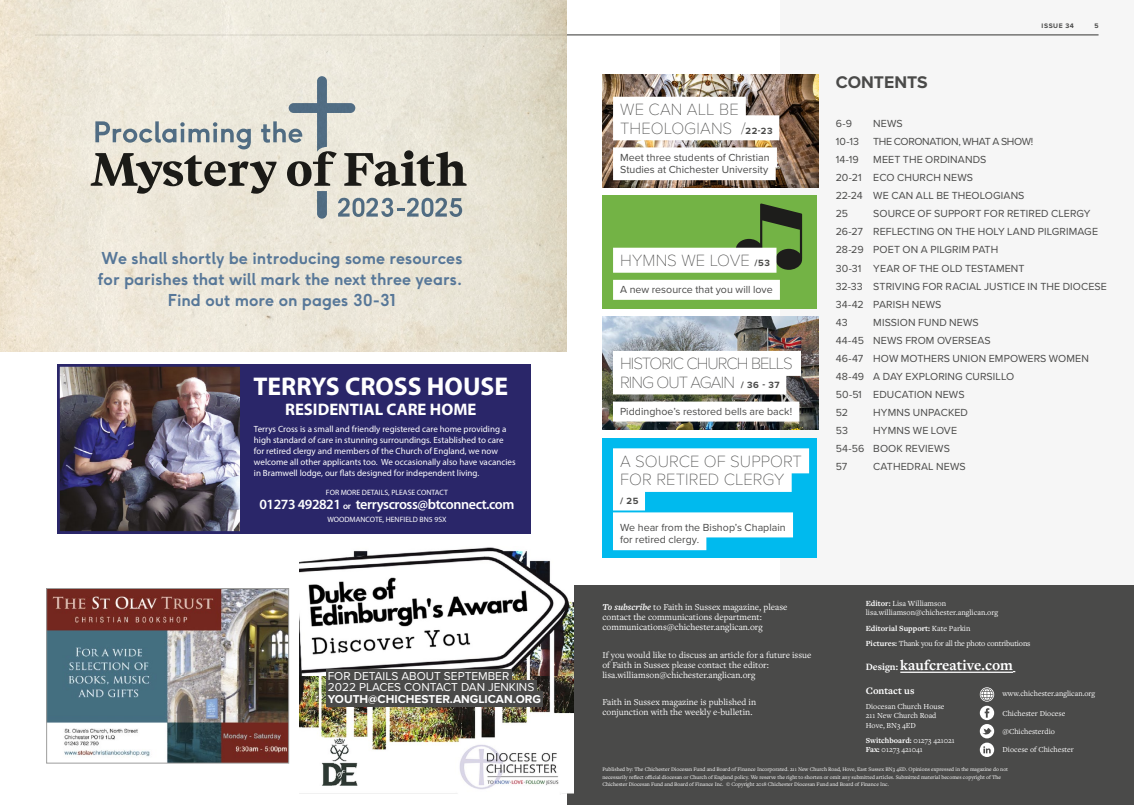
<style>
.page{position:relative;width:1134px;height:805px;background:#fff}
.page>*{position:absolute;margin:0;border:0;box-sizing:border-box;transform-origin:0 0}
.t1{font:700 25.75px "Myriad Pro";color:#fff}
.t2{font:700 17.5px "Proxima Nova";color:#4a4a49}
.t3{font:100 16.88px/18.5px "Proxima Nova T";letter-spacing:-.005em;color:#4a4a49}
.t4{font:100 16.88px/18.5px "Proxima Nova T";letter-spacing:-.06em;color:#4a4a49}
.t5{font:700 16.75px "Myriad Pro";color:#fff}
.t6{font:700 16.25px/20.9px "F37 Ginger";color:#577798;text-align:center}
.t7{font:700 15px "Freight Text Pro";color:#fff}
.t8{font:600 14.12px "Myriad Pro";letter-spacing:-.03em;color:#fff}
.t9{font:11.88px/11.4px "Proxima Nova";color:#fff}
.t10{font:700 11.88px "Proxima Nova";color:#fff}
.t11{font:10.62px/18.1px "Proxima Nova";letter-spacing:.005em;color:#4a4a49}
.t12{font:10.62px "Proxima Nova";letter-spacing:-.03em;color:#4a4a49}
.t13{font:700 10.25px "Freight Text Pro";color:#fff}
.t14{font:9.38px/10px "Freight Text Pro";color:#fff}
.t15{font:700 9.38px "Proxima Nova";color:#4a4a49}
.t16{font:9px/10.8px "Myriad Pro";color:#fff}
.t17{font:8.12px/15.5px "Freight Text Pro";letter-spacing:-.02em;color:#fff}
.t18{font:8.12px/9.1px "Freight Text Pro";color:#fff}
.t19{font:8px/9.1px "Freight Text Pro";color:#fff}
.t20{font:7.75px "Myriad Pro";color:#fff}
.t21{font:700 6.75px "Proxima Nova";letter-spacing:.085em;color:#4a4a49}
.t22{font:5.62px/7.5px "Freight Text Pro";color:#fff}
.s1{font-size:9px}
.s2{font-family:"Proxima Nova";font-weight:700;font-size:9.38px}
.s3{font-weight:700;font-style:italic}
.s4{font-weight:700}
.s5{font-size:10px}
</style>
<div class="page">
<div style="left:780px;top:0;width:354px;height:804px;background:#f6f6f6"></div>
<img style="left:602px;top:74px;width:216px;height:113px">
<img style="left:602px;top:316px;width:216px;height:113px">
<div style="left:602px;top:438px;width:215px;height:119px;background:#00baee"></div>
<div style="left:567px;top:585px;width:567px;height:219px;background:#4a4a49"></div>
<hr style="left:900px;top:671px;width:113px;height:1px;background:#fff">
<svg style="left:980px;top:687px;width:14px;height:69px"></svg>
<div style="left:602px;top:195px;width:215px;height:113px;background:#73b345"></div>
<svg style="left:736px;top:203px;width:66px;height:67px"></svg>
<hr style="left:567px;top:34px;width:531px;height:1px;background:#4a4a49">
<div style="left:613px;top:248px;width:163px;height:25px;background:#fff"></div>
<div style="left:613px;top:280px;width:167px;height:20px;background:#fff"></div>
<div style="left:613px;top:351px;width:188px;height:25px;background:#fff"></div>
<div style="left:613px;top:369px;width:173px;height:25px;background:#fff"></div>
<div style="left:613px;top:401px;width:186px;height:20px;background:#fff"></div>
<div style="left:613px;top:448px;width:196px;height:25px;background:#fff"></div>
<div style="left:613px;top:467px;width:179px;height:25px;background:#fff"></div>
<div style="left:613px;top:485px;width:32px;height:25px;background:#fff"></div>
<div style="left:613px;top:512px;width:180px;height:25px;background:#fff"></div>
<div style="left:613px;top:525px;width:93px;height:25px;background:#fff"></div>
<div style="left:613px;top:97px;width:133px;height:25px;background:#fff"></div>
<div style="left:613px;top:115px;width:166px;height:25px;background:#fff"></div>
<div style="left:613px;top:147px;width:164px;height:20px;background:#fff"></div>
<div style="left:613px;top:160px;width:163px;height:20px;background:#fff"></div>
<img style="left:57px;top:364px;width:474px;height:169px">
<img style="left:300px;top:675px;width:273px;height:119px">
<img style="left:48px;top:590px;width:239px;height:171px">
<div style="left:46px;top:588px;width:243px;height:175px;border:1px solid #9d9d9c"></div>
<img style="left:300px;top:547px;width:273px;height:128px">
<div style="left:326px;top:668px;width:185px;height:16px;background:#4a4a49"></div>
<div style="left:326px;top:680px;width:210px;height:15px;background:#4a4a49"></div>
<div style="left:326px;top:691px;width:217px;height:15px;background:#4a4a49"></div>
<img style="left:0;top:0;width:567px;height:351px">
<svg style="left:91px;top:76px;width:376px;height:142px;background:#cbcac0"></svg>
<h3 class="t6" style="left:98px;top:249px;width:366px">We shall shortly be introducing some resources for parishes that will mark the next three years.<br>Find out more on pages 30-31</h3>
<h1 class="t1" style="left:253px;top:370px;width:256px">TERRYS CROSS HOUSE</h1>
<h3 class="t5" style="left:285px;top:398px;width:193px">RESIDENTIAL CARE HOME</h3>
<p class="t16" style="left:254px;top:423px;width:263px">Terrys Cross is a small and friendly registered care home providing a high standard of care in stunning surroundings. Established to care for retired clergy and members of the Church of England, we now welcome all other applicants too. We occasionally also have vacancies in Bramwell lodge, our flats designed for independent living.</p>
<p class="t20" style="left:326px;top:487px;width:124px">FOR MORE DETAILS, PLEASE CONTACT</p>
<h3 class="t8" style="left:259px;top:495px;width:257px">01273 492821 <span class="s1">or</span> terryscross@btconnect.com</h3>
<p class="t20" style="left:327px;top:514px;width:121px">WOODMANCOTE, HENFIELD BN5 9SX</p>
<p class="t9" style="left:328px;top:669px;width:208px">FOR DETAILS ABOUT SEPTEMBER<br>2022 PLACES CONTACT DAN JENKINS</p>
<p class="t10" style="left:328px;top:689px;width:215px">YOUTH@CHICHESTER.ANGLICAN.ORG</p>
<h3 class="t3" style="left:620px;top:99px;width:154px">WE CAN ALL BE<br>THEOLOGIANS /<span class="s2">22-23</span></h3>
<p class="t11" style="left:620px;top:150px;width:151px;line-height:12.8px">Meet three students of Christian<br>Studies at Chichester University</p>
<h3 class="t3" style="left:620px;top:250px;width:151px">HYMNS WE LOVE <span class="s2">/53</span></h3>
<p class="t11" style="left:620px;top:280px;width:154px">A new resource that you will love</p>
<h3 class="t4" style="left:620px;top:353px;width:174px">HISTORIC CHURCH BELLS<br>RING OUT AGAIN <span class="s2">/ 36 - 37</span></h3>
<p class="t11" style="left:620px;top:401px;width:174px">Piddinghoe’s restored bells are back!</p>
<h3 class="t3" style="left:620px;top:450px;width:183px">A SOURCE OF SUPPORT<br>FOR RETIRED CLERGY</h3>
<p class="t15" style="left:620px;top:493px;width:20px">/ 25</p>
<p class="t11" style="left:620px;top:520px;width:167px;line-height:12.8px">We hear from the Bishop’s Chaplain for retired clergy.</p>
<p class="t14" style="left:602px;top:602px;width:186px"><span class="s3">To subscribe</span> to Faith in Sussex magazine, please contact the communications department: communications@chichester.anglican.org</p>
<p class="t14" style="left:602px;top:649px;width:210px">If you would like to discuss an article for a future issue of Faith in Sussex please contact the editor: lisa.williamson@chichester.anglican.org</p>
<p class="t14" style="left:602px;top:696px;width:155px">Faith in Sussex magazine is published in conjunction with the weekly e-bulletin.</p>
<p class="t21" style="left:1041px;top:21px;width:34px">ISSUE 34</p>
<p class="t21" style="left:1094px;top:21px;width:6px">5</p>
<h2 class="t2" style="left:836px;top:69px;width:93px">CONTENTS</h2>
<p class="t11" style="left:836px;top:114px;width:18px">6-9</p>
<p class="t11" style="left:873px;top:114px;width:31px">NEWS</p>
<p class="t11" style="left:836px;top:132px;width:25px">10-13</p>
<p class="t12" style="left:873px;top:133px;width:162px">THE CORONATION, WHAT A SHOW!</p>
<p class="t11" style="left:836px;top:150px;width:24px">14-19</p>
<p class="t11" style="left:836px;top:150px;width:190px;text-indent:37px">MEET THE ORDINANDS<br>20-21 ECO CHURCH NEWS<br>22-24 WE CAN ALL BE THEOLOGIANS<br>25</p>
<p class="t11" style="left:836px;top:204px;width:273px;text-indent:37px">SOURCE OF SUPPORT FOR RETIRED CLERGY<br>26-27 REFLECTING ON THE HOLY LAND PILGRIMAGE<br>28-29 POET ON A PILGRIM PATH<br>30-31 YEAR OF THE OLD TESTAMENT<br>32-33 STRIVING FOR RACIAL JUSTICE IN THE DIOCESE<br>34-42 PARISH NEWS<br>43</p>
<p class="t11" style="left:836px;top:312px;width:255px;text-indent:37px">MISSION FUND NEWS<br>44-45 NEWS FROM OVERSEAS<br>46-47 HOW MOTHERS UNION EMPOWERS WOMEN<br>48-49 A DAY EXPLORING CURSILLO<br>50-51 EDUCATION NEWS<br>52</p>
<p class="t11" style="left:873px;top:403px;width:96px">HYMNS UNPACKED</p>
<p class="t11" style="left:836px;top:421px;width:123px;text-indent:37px">HYMNS WE LOVE<br>54-56 BOOK REVIEWS<br>57</p>
<p class="t11" style="left:836px;top:421px;width:14px">53</p>
<p class="t11" style="left:873px;top:457px;width:94px">CATHEDRAL NEWS</p>
<p class="t18" style="left:866px;top:598px;width:134px"><span class="s4">Editor:</span> Lisa Williamson lisa.williamson@chichester.anglican.org</p>
<p class="t17" style="left:866px;top:620px;width:166px"><span class="s4">Editorial Support:</span> Kate Parkin<br><span class="s4">Pictures:</span> Thank you for all the photo contributions</p>
<h3 class="t7" style="left:866px;top:655px;width:149px"><span class="s5">Design:</span> kaufcreative.com</h3>
<p class="t13" style="left:866px;top:683px;width:50px">Contact us</p>
<p class="t19" style="left:866px;top:701px;width:80px">Diocesan Church House<br>211 New Church Road<br>Hove, BN3 4ED</p>
<p class="t19" style="left:866px;top:735px;width:91px"><span class="s4">Switchboard:</span> 01273 421021<br><span class="s4">Fax:</span> 01273 421041</p>
<p class="t19" style="left:1002px;top:688px;width:94px">www.chichester.anglican.org</p>
<p class="t19" style="left:1002px;top:708px;width:64px">Chichester Diocese</p>
<p class="t19" style="left:1002px;top:726px;width:54px">@Chichesterdio</p>
<p class="t19" style="left:1002px;top:744px;width:73px">Diocese of Chichester</p>
<p class="t22" style="left:602px;top:765px;width:407px">Published by: The Chichester Diocesan Fund and Board of Finance Incorporated. 211 New Church Road, Hove, East Sussex BN3 4ED. Opinions expressed in the magazine do not necessarily reflect official diocesan or Church of England policy. We reserve the right to shorten or omit any submitted articles. Submitted material becomes copyright of The<br>Chichester Diocesan Fund and Board of Finance Inc. © Copyright 2018 Chichester Diocesan Fund and Board of Finance Inc.</p>
</div>
